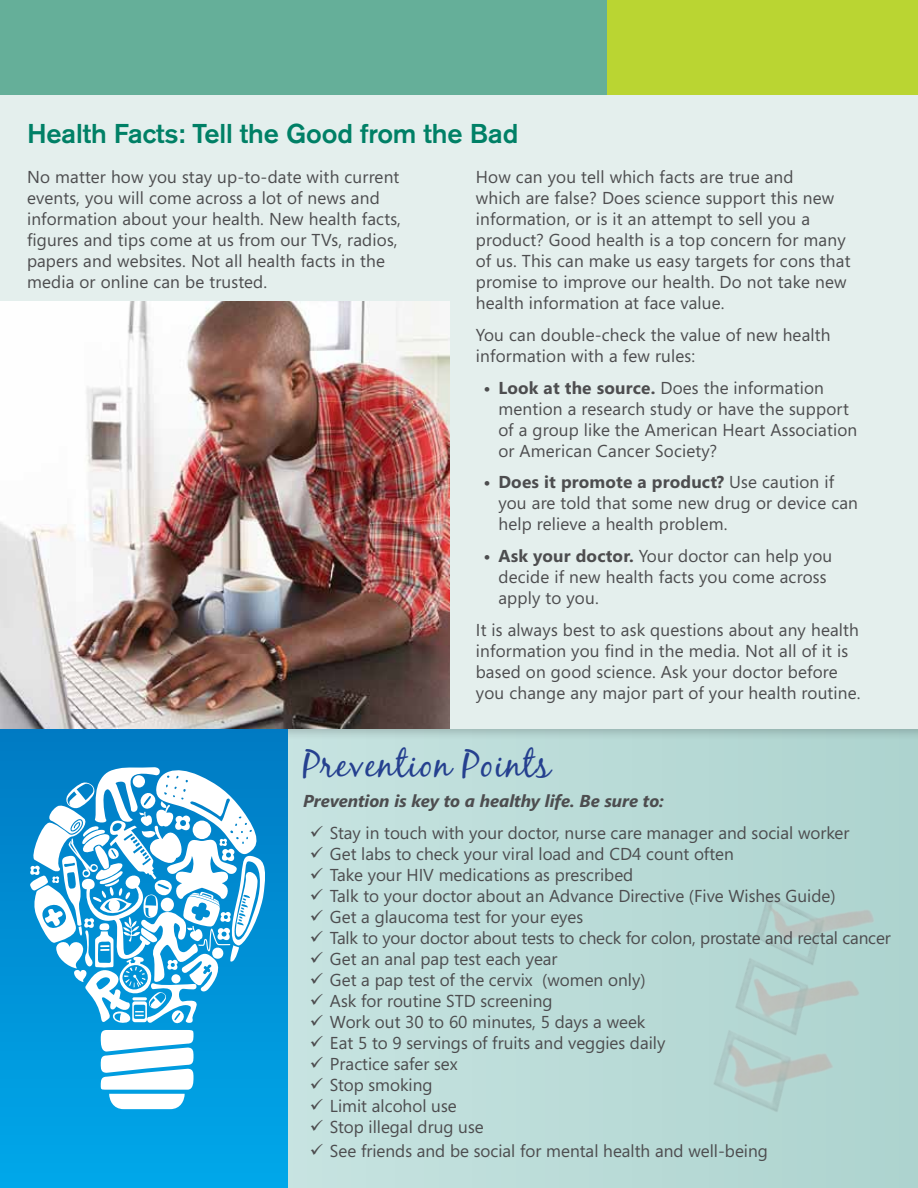
<style>
.page{position:relative;width:918px;height:1188px;background:#fff}
.page>*{position:absolute;margin:0;border:0;box-sizing:border-box;transform-origin:0 0}
.t1{font:37.5px "Black Jack";letter-spacing:.025em;color:#25408f}
.t2{font:500 27px "Akzidenz Grotesk BE";letter-spacing:-.005em;color:#008066}
.t3{font:17.25px/21px "Segoe";letter-spacing:.01em;color:#4d4d4f}
.t4{font:italic 700 17.25px "Segoe";color:#4d4d4f}
.s1{font-weight:700}
</style>
<div class="page">
<div style="left:0;top:76px;width:918px;height:1112px;background:#e4efed"></div>
<div style="left:0;top:0;width:878px;height:94px;background:#65af99"></div>
<div style="left:608px;top:0;width:310px;height:94px;background:#bad532"></div>
<img style="left:0;top:301px;width:449px;height:417px">
<div style="left:0;top:718px;width:918px;height:470px;background:#000;opacity:.2"></div>
<div style="left:0;top:729px;width:287px;height:459px;background:linear-gradient(to bottom,#007ac2,#00a8ea)"></div>
<svg style="left:29px;top:765px;width:240px;height:344px;background:#60bae5"></svg>
<div style="left:594px;top:808px;width:324px;height:380px;background:#b4d7d3"></div>
<svg style="left:311px;top:826px;width:12px;height:11px"></svg>
<svg style="left:311px;top:847px;width:12px;height:11px"></svg>
<svg style="left:311px;top:868px;width:12px;height:11px"></svg>
<svg style="left:311px;top:889px;width:12px;height:11px"></svg>
<svg style="left:311px;top:910px;width:12px;height:11px"></svg>
<svg style="left:311px;top:931px;width:12px;height:11px"></svg>
<svg style="left:311px;top:952px;width:12px;height:11px"></svg>
<svg style="left:311px;top:973px;width:12px;height:11px"></svg>
<svg style="left:311px;top:994px;width:12px;height:11px"></svg>
<svg style="left:311px;top:1015px;width:12px;height:11px"></svg>
<svg style="left:311px;top:1036px;width:12px;height:11px"></svg>
<svg style="left:311px;top:1057px;width:12px;height:11px"></svg>
<svg style="left:311px;top:1078px;width:12px;height:11px"></svg>
<svg style="left:311px;top:1099px;width:12px;height:11px"></svg>
<svg style="left:311px;top:1120px;width:12px;height:11px"></svg>
<svg style="left:311px;top:1143px;width:12px;height:11px"></svg>
<h2 class="t2" style="left:27px;top:117px;width:493px">Health Facts: Tell the Good from the Bad</h2>
<p class="t3" style="left:27px;top:166px;width:376px">No matter how you stay up-to-date with current events, you will come across a lot of news and information about your health. New health facts, figures and tips come at us from our TVs, radios, papers and websites. Not all health facts in the media or online can be trusted.</p>
<p class="t3" style="left:476px;top:166px;width:376px">How can you tell which facts are true and<br>which are false? Does science support this new information, or is it an attempt to sell you a product? Good health is a top concern for many of us. This can make us easy targets for cons that promise to improve our health. Do not take new health information at face value.</p>
<p class="t3" style="left:476px;top:324px;width:356px">You can double-check the value of new health information with a few rules:</p>
<p class="t3" style="left:498px;top:377px;width:360px;text-indent:-15px"><span class="s1">• Look at the source.</span> Does the information mention a research study or have the support of a group like the American Heart Association or American Cancer Society?</p>
<p class="t3" style="left:498px;top:471px;width:361px;text-indent:-15px"><span class="s1">• Does it promote a product?</span> Use caution if you are told that some new drug or device can help relieve a health problem.</p>
<p class="t3" style="left:498px;top:545px;width:335px;text-indent:-15px"><span class="s1">• Ask your doctor.</span> Your doctor can help you decide if new health facts you come across apply to you.</p>
<p class="t3" style="left:476px;top:619px;width:386px">It is always best to ask questions about any health information you find in the media. Not all of it is based on good science. Ask your doctor before you change any major part of your health routine.</p>
<h1 class="t1" style="left:303px;top:742px;width:249px">Prevention Points</h1>
<p class="t4" style="left:303px;top:791px;width:362px">Prevention is key to a healthy life. Be sure to:</p>
<p class="t3" style="left:330px;top:822px;width:562px">Stay in touch with your doctor, nurse care manager and social worker<br>Get labs to check your viral load and CD4 count often<br>Take your HIV medications as prescribed<br>Talk to your doctor about an Advance Directive (Five Wishes Guide)<br>Get a glaucoma test for your eyes<br>Talk to your doctor about tests to check for colon, prostate and rectal cancer Get an anal pap test each year<br>Get a pap test of the cervix (women only)<br>Ask for routine STD screening<br>Work out 30 to 60 minutes, 5 days a week<br>Eat 5 to 9 servings of fruits and veggies daily<br>Practice safer sex<br>Stop smoking<br>Limit alcohol use<br>Stop illegal drug use</p>
<p class="t3" style="left:330px;top:1140px;width:439px">See friends and be social for mental health and well-being</p>
</div>
